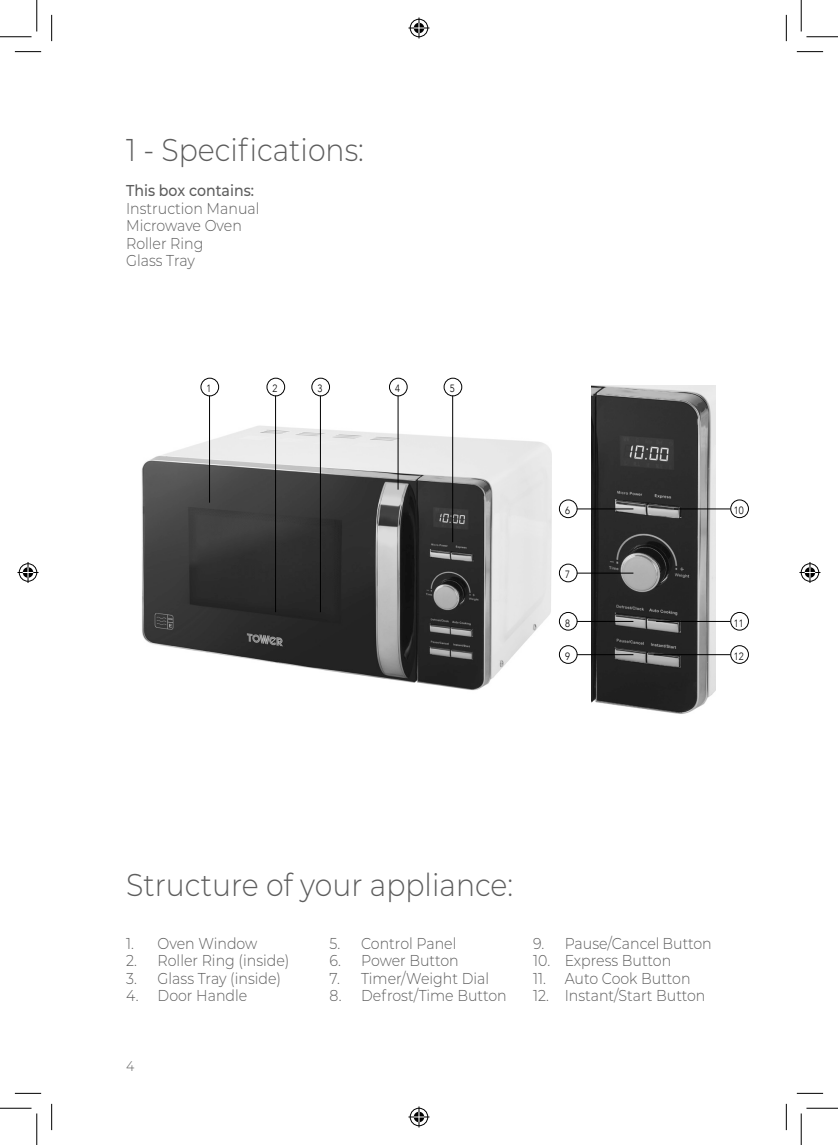
<style>
.page{position:relative;width:838px;height:1145px;background:#fff}
.page>*{position:absolute;margin:0;border:0;box-sizing:border-box;transform-origin:0 0}
._90{font:300 31.5px "Montserrat";color:#5d5d5d;scale:.9 1}
._90-2{font:300 15.75px "Montserrat";color:#5d5d5d;scale:.9 1}
._90-3{font:500 15.75px "Montserrat";color:#5d5d5d;scale:.9 1}
.t1{font:300 14px "Montserrat";color:#5d5d5d;scale:.9 1}
.t2{font:300 10.5px "Avenir";color:#000;scale:.9 1}
</style>
<div class="page">
<img style="left:141px;top:386px;width:410px;height:305px">
<img style="left:592px;top:386px;width:123px;height:328px">
<div style="left:201px;top:378px;width:18px;height:18px;border:1px solid #000;border-radius:50%"></div>
<hr style="left:209px;top:396px;width:1px;height:107px;background:#000">
<div style="left:267px;top:378px;width:18px;height:18px;border:1px solid #000;border-radius:50%"></div>
<hr style="left:275px;top:396px;width:1px;height:216px;background:#000">
<div style="left:311px;top:378px;width:19px;height:18px;border:1px solid #000;border-radius:50%"></div>
<hr style="left:320px;top:396px;width:1px;height:216px;background:#000">
<div style="left:389px;top:378px;width:18px;height:18px;border:1px solid #000;border-radius:50%"></div>
<hr style="left:397px;top:396px;width:1px;height:94px;background:#000">
<div style="left:444px;top:378px;width:18px;height:18px;border:1px solid #000;border-radius:50%"></div>
<hr style="left:452px;top:396px;width:1px;height:146px;background:#000">
<div style="left:559px;top:500px;width:18px;height:18px;border:1px solid #000;border-radius:50%"></div>
<hr style="left:577px;top:509px;width:56px;height:1px;background:#000">
<div style="left:730px;top:500px;width:18px;height:18px;border:1px solid #000;border-radius:50%"></div>
<hr style="left:674px;top:509px;width:56px;height:1px;background:#000">
<div style="left:730px;top:612px;width:18px;height:18px;border:1px solid #000;border-radius:50%"></div>
<hr style="left:656px;top:621px;width:74px;height:1px;background:#000">
<div style="left:730px;top:645px;width:18px;height:19px;border:1px solid #000;border-radius:50%"></div>
<hr style="left:653px;top:654px;width:77px;height:1px;background:#000">
<div style="left:559px;top:564px;width:18px;height:18px;border:1px solid #000;border-radius:50%"></div>
<hr style="left:577px;top:573px;width:56px;height:1px;background:#000">
<div style="left:559px;top:612px;width:18px;height:18px;border:1px solid #000;border-radius:50%"></div>
<hr style="left:577px;top:621px;width:56px;height:1px;background:#000">
<div style="left:559px;top:645px;width:18px;height:19px;border:1px solid #000;border-radius:50%"></div>
<hr style="left:577px;top:654px;width:56px;height:1px;background:#000">
<svg style="left:15px;top:51px;width:26px;height:1px"></svg>
<svg style="left:796px;top:51px;width:27px;height:1px"></svg>
<svg style="left:15px;top:1093px;width:26px;height:1px"></svg>
<svg style="left:796px;top:1093px;width:27px;height:1px"></svg>
<svg style="left:51px;top:15px;width:1px;height:26px"></svg>
<svg style="left:51px;top:1104px;width:1px;height:26px"></svg>
<svg style="left:786px;top:15px;width:1px;height:26px"></svg>
<svg style="left:786px;top:1104px;width:1px;height:26px"></svg>
<hr style="left:0;top:36px;width:32px;height:1px;background:#000">
<hr style="left:806px;top:36px;width:31px;height:1px;background:#000">
<hr style="left:0;top:1108px;width:32px;height:1px;background:#000">
<hr style="left:806px;top:1108px;width:31px;height:1px;background:#000">
<hr style="left:36px;top:0;width:1px;height:31px;background:#000">
<hr style="left:36px;top:1113px;width:1px;height:32px;background:#000">
<hr style="left:800px;top:0;width:1px;height:31px;background:#000">
<hr style="left:800px;top:1113px;width:1px;height:32px;background:#000">
<svg style="left:408px;top:18px;width:21px;height:21px"></svg>
<svg style="left:408px;top:1106px;width:21px;height:21px"></svg>
<svg style="left:18px;top:562px;width:21px;height:21px"></svg>
<svg style="left:799px;top:562px;width:21px;height:21px"></svg>
<p class="_90" style="left:126px;top:128px;width:266px">1 - Specifications:</p>
<p class="_90-3" style="left:126px;top:179px;width:144px">This box contains:</p>
<p class="_90-2" style="left:126px;top:197px;width:150px">Instruction Manual</p>
<p class="_90-2" style="left:126px;top:215px;width:130px">Microwave Oven</p>
<p class="_90-2" style="left:126px;top:232px;width:87px">Roller Ring</p>
<p class="_90-2" style="left:126px;top:250px;width:78px">Glass Tray</p>
<p class="t2" style="left:206px;top:382px;width:7px">1</p>
<p class="t2" style="left:272px;top:382px;width:7px">2</p>
<p class="t2" style="left:317px;top:382px;width:7px">3</p>
<p class="t2" style="left:395px;top:382px;width:7px">4</p>
<p class="t2" style="left:449px;top:382px;width:7px">5</p>
<p class="t2" style="left:565px;top:504px;width:7px">6</p>
<p class="t2" style="left:733px;top:504px;width:12px">10</p>
<p class="t2" style="left:565px;top:568px;width:7px">7</p>
<p class="t2" style="left:565px;top:617px;width:7px">8</p>
<p class="t2" style="left:565px;top:650px;width:7px">9</p>
<p class="t2" style="left:733px;top:617px;width:12px">11</p>
<p class="t2" style="left:733px;top:650px;width:12px">12</p>
<p class="_90" style="left:126px;top:863px;width:431px">Structure of your appliance:</p>
<p class="_90-2" style="left:126px;top:932px;width:147px">1. Oven Window</p>
<p class="_90-2" style="left:126px;top:950px;width:183px">2. Roller Ring (inside)</p>
<p class="_90-2" style="left:126px;top:967px;width:174px">3. Glass Tray (inside)</p>
<p class="_90-2" style="left:126px;top:985px;width:136px">4. Door Handle</p>
<p class="_90-2" style="left:329px;top:932px;width:142px">5. Control Panel</p>
<p class="_90-2" style="left:329px;top:950px;width:145px">6. Power Button</p>
<p class="_90-2" style="left:329px;top:967px;width:179px">7. Timer/Weight Dial</p>
<p class="_90-2" style="left:329px;top:985px;width:198px">8. Defrost/Time Button</p>
<p class="_90-2" style="left:533px;top:932px;width:200px">9. Pause/Cancel Button</p>
<p class="_90-2" style="left:533px;top:950px;width:155px">10. Express Button</p>
<p class="_90-2" style="left:533px;top:967px;width:176px">11. Auto Cook Button</p>
<p class="_90-2" style="left:533px;top:985px;width:193px">12. Instant/Start Button</p>
<p class="t1" style="left:126px;top:1057px;width:11px">4</p>
</div>
